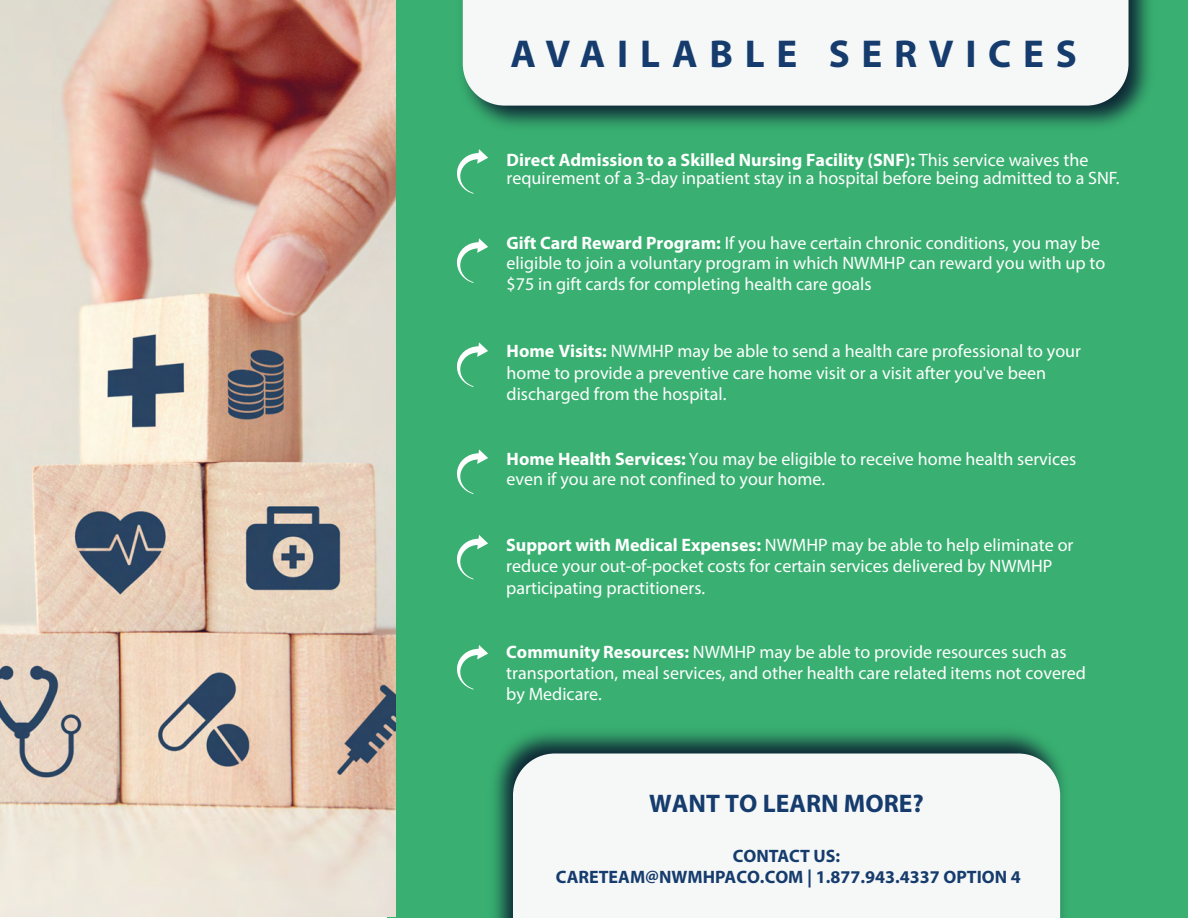
<style>
.page{position:relative;width:1188px;height:918px;background:#fff}
.page>*{position:absolute;margin:0;border:0;box-sizing:border-box;transform-origin:0 0}
.t1{font:700 39px "Myriad Pro";letter-spacing:.3em;color:#163c6e}
.t2{font:700 25.5px "Myriad Pro";color:#163c6e}
.t3{font:18px/20.9px "Myriad Pro";color:#fff}
.t4{font:700 18px/21.6px "Myriad Pro";color:#163c6e;text-align:center}
.s1{font-weight:700}
</style>
<div class="page">
<div style="left:387px;top:0;width:801px;height:918px;background:#39b071"></div>
<img style="left:462px;top:0;width:688px;height:127px">
<div style="left:463px;top:0;width:666px;height:106px;background:#f6f8f8"></div>
<svg style="left:457px;top:149px;width:31px;height:45px"></svg>
<svg style="left:457px;top:238px;width:31px;height:45px"></svg>
<svg style="left:457px;top:342px;width:31px;height:45px"></svg>
<svg style="left:457px;top:449px;width:31px;height:45px"></svg>
<svg style="left:457px;top:535px;width:31px;height:45px"></svg>
<svg style="left:457px;top:645px;width:31px;height:45px"></svg>
<img style="left:494px;top:732px;width:570px;height:186px">
<div style="left:513px;top:754px;width:547px;height:164px;background:#f6f8f8"></div>
<img style="left:0;top:0;width:396px;height:917px">
<h1 class="t1" style="left:510px;top:28px;width:568px">AVAILABLE SERVICES</h1>
<p class="t3" style="left:507px;top:151px;width:614px;line-height:17.9px"><span class="s1">Direct Admission to a Skilled Nursing Facility (SNF):</span> This service waives the requirement of a 3-day inpatient stay in a hospital before being admitted to a SNF.</p>
<p class="t3" style="left:507px;top:232px;width:600px"><span class="s1">Gift Card Reward Program:</span> If you have certain chronic conditions, you may be eligible to join a voluntary program in which NWMHP can reward you with up to $75 in gift cards for completing health care goals</p>
<p class="t3" style="left:507px;top:340px;width:576px;line-height:21.3px"><span class="s1">Home Visits:</span> NWMHP may be able to send a health care professional to your home to provide a preventive care home visit or a visit after you've been discharged from the hospital.</p>
<p class="t3" style="left:507px;top:448px;width:571px;line-height:20.1px"><span class="s1">Home Health Services:</span> You may be eligible to receive home health services even if you are not confined to your home.</p>
<p class="t3" style="left:506px;top:534px;width:569px"><span class="s1">Support with Medical Expenses:</span> NWMHP may be able to help eliminate or reduce your out-of-pocket costs for certain services delivered by NWMHP participating practitioners.</p>
<p class="t3" style="left:506px;top:642px;width:581px"><span class="s1">Community Resources:</span> NWMHP may be able to provide resources such as transportation, meal services, and other health care related items not covered by Medicare.</p>
<h2 class="t2" style="left:649px;top:787px;width:276px">WANT TO LEARN MORE?</h2>
<p class="t4" style="left:556px;top:844px;width:466px">CONTACT US:<br>CARETEAM@NWMHPACO.COM | 1.877.943.4337 OPTION 4</p>
</div>
